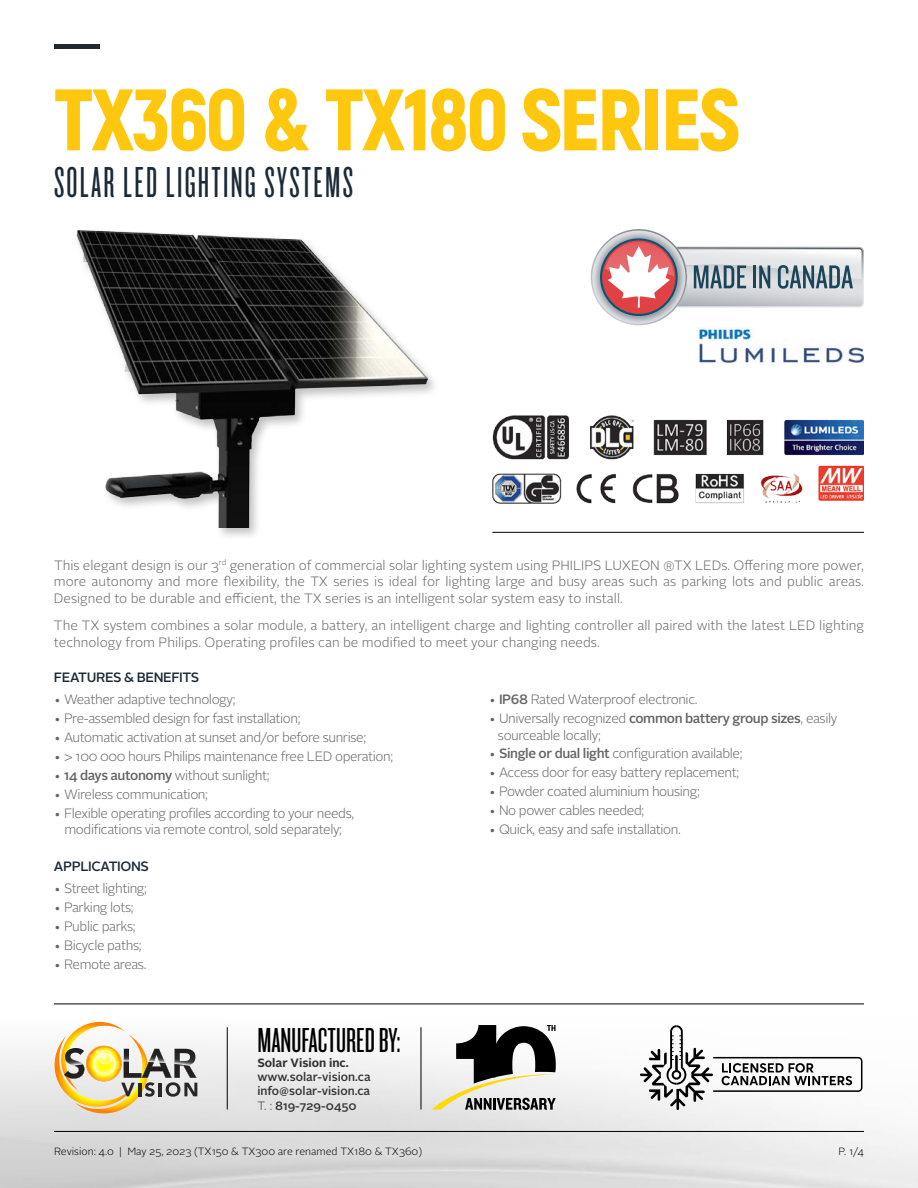
<style>
.page{position:relative;width:918px;height:1188px;background:#fff}
.page>*{position:absolute;margin:0;border:0;box-sizing:border-box;transform-origin:0 0}
.t1{font:900 87px "Akrobat";letter-spacing:-.03em;color:#ffc70e}
.t2{font:45px "Knockout 26 Junior Flywght";letter-spacing:.05em;color:#1b2a36}
.t3{font:36px "Knockout 26 Junior Flywght";color:#000;scale:1.14 1}
.t4{font:300 13.5px/16.5px "Alright Sans";letter-spacing:-.03em;color:#636466;text-align:justify}
.t5{font:300 13.5px/16.5px "Alright Sans";color:#636466}
.t6{font:500 13.5px "Alright Sans";letter-spacing:-.03em;color:#1b2a36}
.t7{font:500 12px/14.4px "Alright Sans";color:#333;text-align:justify}
.t8{font:700 12px "Alright Sans";color:#333}
.t9{font:300 10.5px "Alright Sans";color:#000}
.s1{font-weight:500}
.s2{font-weight:300}
</style>
<div class="page">
<div style="left:54px;top:44px;width:45px;height:5px;background:#222a30"></div>
<svg style="left:0;top:1003px;width:918px;height:185px"></svg>
<hr style="left:227px;top:1027px;width:1px;height:82px;background:#000">
<hr style="left:421px;top:1027px;width:1px;height:82px;background:#000">
<hr style="left:54px;top:1131px;width:810px;height:1px;background:#000">
<hr style="left:54px;top:1004px;width:810px;height:1px;background:#000">
<svg style="left:432px;top:1025px;width:124px;height:85px"></svg>
<svg style="left:51px;top:1022px;width:146px;height:95px"></svg>
<svg style="left:640px;top:1025px;width:222px;height:85px"></svg>
<div style="left:74px;top:227px;width:366px;height:313px;background:#4d4d4f;opacity:.35"></div>
<img style="left:74px;top:227px;width:366px;height:300px">
<img style="left:492px;top:415px;width:372px;height:88px">
<svg style="left:591px;top:229px;width:96px;height:96px"></svg>
<svg style="left:592px;top:231px;width:93px;height:93px"></svg>
<svg style="left:600px;top:238px;width:78px;height:78px"></svg>
<div style="left:602px;top:240px;width:74px;height:74px;background:#e04145;border-radius:50%"></div>
<svg style="left:605px;top:242px;width:259px;height:66px"></svg>
<img style="left:698px;top:328px;width:166px;height:35px">
<hr style="left:492px;top:532px;width:372px;height:1px;background:#000">
<h1 class="t1" style="left:54px;top:63px;width:688px">TX360 &amp; TX180 SERIES</h1>
<h2 class="t2" style="left:54px;top:157px;width:301px">SOLAR LED LIGHTING SYSTEMS</h2>
<p class="t4" style="left:54px;top:557px;width:812px">This elegant design is our 3<sup>rd</sup> generation of commercial solar lighting system using PHILIPS LUXEON ®TX LEDs. Offering more power, more autonomy and more flexibility, the TX series is ideal for lighting large and busy areas such as parking lots and public areas.<br>Designed to be durable and efficient, the TX series is an intelligent solar system easy to install.</p>
<p class="t5" style="left:54px;top:617px;width:812px">The TX system combines a solar module, a battery, an intelligent charge and lighting controller all paired with the latest LED lighting technology from Philips. Operating profiles can be modified to meet your changing needs.</p>
<p class="t6" style="left:54px;top:668px;width:147px">FEATURES &amp; BENEFITS</p>
<p class="t4" style="left:54px;top:691px;width:183px">• Weather adaptive technology;</p>
<p class="t4" style="left:54px;top:710px;width:248px">• Pre-assembled design for fast installation;</p>
<p class="t4" style="left:54px;top:729px;width:314px">• Automatic activation at sunset and/or before sunrise;</p>
<p class="t4" style="left:54px;top:748px;width:341px">• &gt; 100 000 hours Philips maintenance free LED operation;</p>
<p class="t4" style="left:54px;top:767px;width:217px">• <span class="s1">14 days autonomy</span> without sunlight;</p>
<p class="t4" style="left:54px;top:786px;width:156px">• Wireless communication;</p>
<p class="t4" style="left:54px;top:805px;width:302px;text-align:center">• Flexible operating profiles according to your needs, modifications via remote control, sold separately;</p>
<p class="t6" style="left:54px;top:857px;width:96px">APPLICATIONS</p>
<p class="t4" style="left:54px;top:880px;width:94px">• Street lighting;</p>
<p class="t4" style="left:54px;top:899px;width:81px">• Parking lots;</p>
<p class="t4" style="left:54px;top:918px;width:83px">• Public parks;</p>
<p class="t4" style="left:54px;top:937px;width:89px">• Bicycle paths;</p>
<p class="t4" style="left:54px;top:956px;width:94px">• Remote areas.</p>
<p class="t4" style="left:489px;top:691px;width:210px">• <span class="s1">IP68</span> Rated Waterproof electronic.</p>
<p class="t4" style="left:498px;top:710px;width:341px;text-indent:-9px">• Universally recognized <span class="s1">common battery group sizes</span>, easily sourceable locally;</p>
<p class="t4" style="left:489px;top:746px;width:255px">• <span class="s1">Single or dual light</span> configuration available;</p>
<p class="t4" style="left:489px;top:765px;width:252px">• Access door for easy battery replacement;</p>
<p class="t4" style="left:489px;top:784px;width:212px">• Powder coated aluminium housing;</p>
<p class="t4" style="left:489px;top:803px;width:157px">• No power cables needed;</p>
<p class="t4" style="left:489px;top:821px;width:193px">• Quick, easy and safe installation.</p>
<h3 class="t3" style="left:257px;top:1020px;width:127px">MANUFACTURED BY:</h3>
<p class="t8" style="left:257px;top:1054px;width:93px">Solar Vision inc.</p>
<p class="t7" style="left:257px;top:1070px;width:115px">www.solar-vision.ca info@solar-vision.ca <span class="s2">T. :</span> 819-729-0450</p>
<p class="t9" style="left:54px;top:1145px;width:370px">Revision: 4.0 | May 25, 2023 (TX150 &amp; TX300 are renamed TX180 &amp; TX360)</p>
<p class="t9" style="left:839px;top:1145px;width:27px">P. 1/4</p>
</div>
